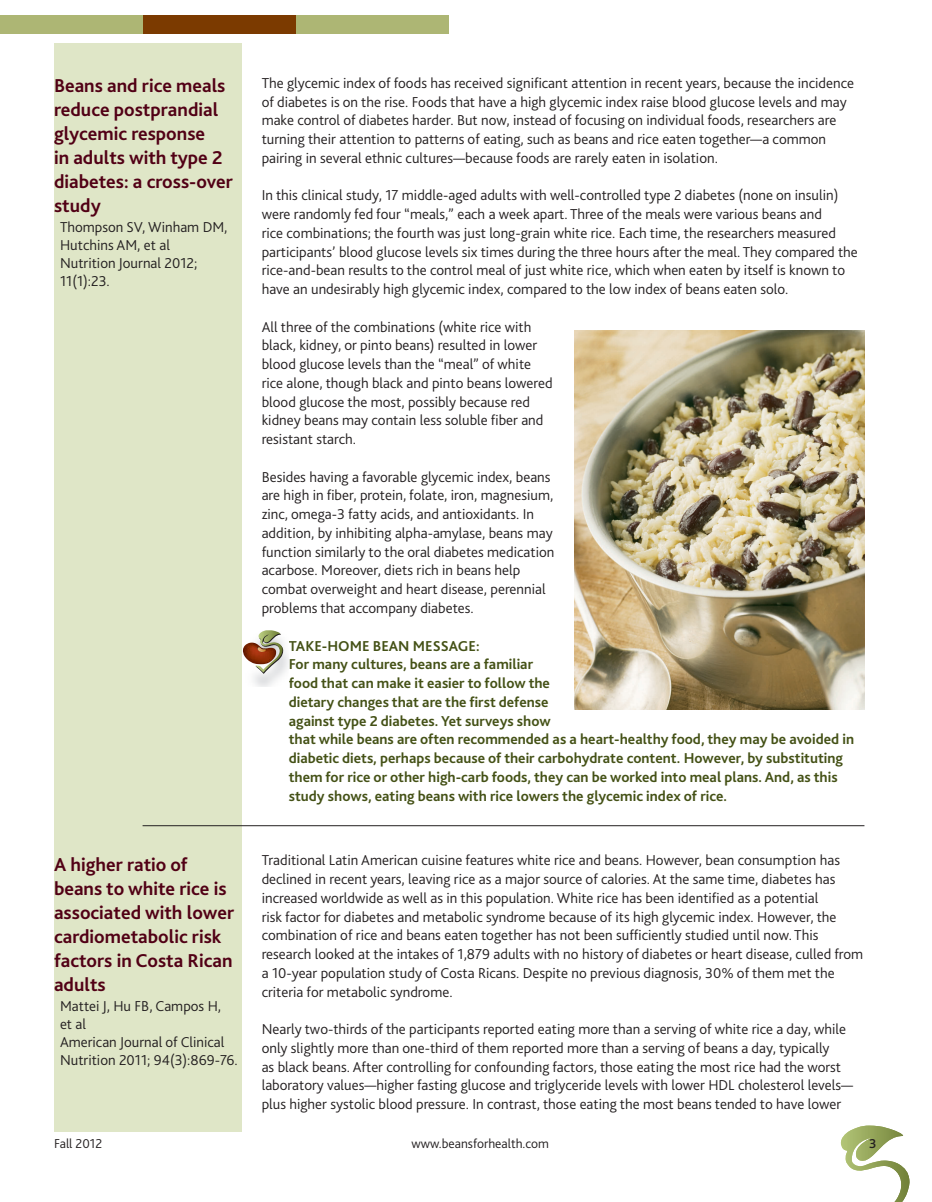
<style>
.page{position:relative;width:932px;height:1202px;background:#fff}
.page>*{position:absolute;margin:0;border:0;box-sizing:border-box;transform-origin:0 0}
.t1{font:700 19.5px/24px "Bliss 2";color:#510015}
.t2{font:300 15px/18.8px "Bliss 2";color:#231f20}
.t3{font:700 15px/18.8px "Bliss 2";color:#445116}
.t4{font:300 13.5px "Bliss 2";color:#231f20}
.t5{font:500 13.5px "Bliss 2";color:#231f20}
</style>
<div class="page">
<svg style="left:840px;top:1125px;width:69px;height:77px"></svg>
<div style="left:54px;top:43px;width:187px;height:1088px;background:#dfe6c7"></div>
<div style="left:296px;top:15px;width:153px;height:19px;background:#adb674"></div>
<div style="left:142px;top:15px;width:154px;height:19px;background:#7b3a00"></div>
<div style="left:0;top:15px;width:143px;height:19px;background:#adb674"></div>
<hr style="left:142px;top:825px;width:722px;height:1px;background:#231f20">
<img style="left:574px;top:330px;width:290px;height:379px">
<svg style="left:243px;top:630px;width:40px;height:44px"></svg>
<h1 class="t1" style="left:54px;top:73px;width:180px">Beans and rice meals reduce postprandial glycemic response<br>in adults with type 2 diabetes: a cross-over study</h1>
<p class="t2" style="left:60px;top:218px;width:169px;line-height:18px">Thompson SV, Winham DM,<br>Hutchins AM, et al<br>Nutrition Journal 2012;<br>11(1):23.</p>
<h1 class="t1" style="left:54px;top:852px;width:182px">A higher ratio of beans to white rice is associated with lower cardiometabolic risk factors in Costa Rican adults</h1>
<p class="t2" style="left:60px;top:996px;width:179px;line-height:18px">Mattei J, Hu FB, Campos H,<br>et al<br>American Journal of Clinical<br>Nutrition 2011; 94(3):869-76.</p>
<p class="t2" style="left:262px;top:73px;width:594px">The glycemic index of foods has received significant attention in recent years, because the incidence of diabetes is on the rise. Foods that have a high glycemic index raise blood glucose levels and may make control of diabetes harder. But now, instead of focusing on individual foods, researchers are turning their attention to patterns of eating, such as beans and rice eaten together—a common pairing in several ethnic cultures—because foods are rarely eaten in isolation.</p>
<p class="t2" style="left:262px;top:186px;width:597px">In this clinical study, 17 middle-aged adults with well-controlled type 2 diabetes (none on insulin) were randomly fed four “meals,” each a week apart. Three of the meals were various beans and<br>rice combinations; the fourth was just long-grain white rice. Each time, the researchers measured participants’ blood glucose levels six times during the three hours after the meal. They compared the rice-and-bean results to the control meal of just white rice, which when eaten by itself is known to have an undesirably high glycemic index, compared to the low index of beans eaten solo.</p>
<p class="t2" style="left:262px;top:317px;width:292px">All three of the combinations (white rice with black, kidney, or pinto beans) resulted in lower blood glucose levels than the “meal” of white rice alone, though black and pinto beans lowered blood glucose the most, possibly because red kidney beans may contain less soluble fiber and resistant starch.</p>
<p class="t2" style="left:262px;top:467px;width:294px">Besides having a favorable glycemic index, beans are high in fiber, protein, folate, iron, magnesium, zinc, omega-3 fatty acids, and antioxidants. In addition, by inhibiting alpha-amylase, beans may function similarly to the oral diabetes medication acarbose. Moreover, diets rich in beans help combat overweight and heart disease, perennial problems that accompany diabetes.</p>
<p class="t3" style="left:289px;top:636px;width:567px">TAKE-HOME BEAN MESSAGE:<br>For many cultures, beans are a familiar<br>food that can make it easier to follow the<br>dietary changes that are the first defense<br>against type 2 diabetes. Yet surveys show<br>that while beans are often recommended as a heart-healthy food, they may be avoided in diabetic diets, perhaps because of their carbohydrate content. However, by substituting them for rice or other high-carb foods, they can be worked into meal plans. And, as this study shows, eating beans with rice lowers the glycemic index of rice.</p>
<p class="t2" style="left:262px;top:850px;width:603px">Traditional Latin American cuisine features white rice and beans. However, bean consumption has declined in recent years, leaving rice as a major source of calories. At the same time, diabetes has increased worldwide as well as in this population. White rice has been identified as a potential<br>risk factor for diabetes and metabolic syndrome because of its high glycemic index. However, the combination of rice and beans eaten together has not been sufficiently studied until now. This research looked at the intakes of 1,879 adults with no history of diabetes or heart disease, culled from a 10-year population study of Costa Ricans. Despite no previous diagnosis, 30% of them met the criteria for metabolic syndrome.</p>
<p class="t2" style="left:262px;top:1019px;width:593px">Nearly two-thirds of the participants reported eating more than a serving of white rice a day, while only slightly more than one-third of them reported more than a serving of beans a day, typically<br>as black beans. After controlling for confounding factors, those eating the most rice had the worst laboratory values—higher fasting glucose and triglyceride levels with lower HDL cholesterol levels— plus higher systolic blood pressure. In contrast, those eating the most beans tended to have lower</p>
<p class="t4" style="left:54px;top:1135px;width:50px">Fall 2012</p>
<p class="t4" style="left:411px;top:1135px;width:139px">www.beansforhealth.com</p>
<p class="t5" style="left:869px;top:1135px;width:9px">3</p>
</div>
